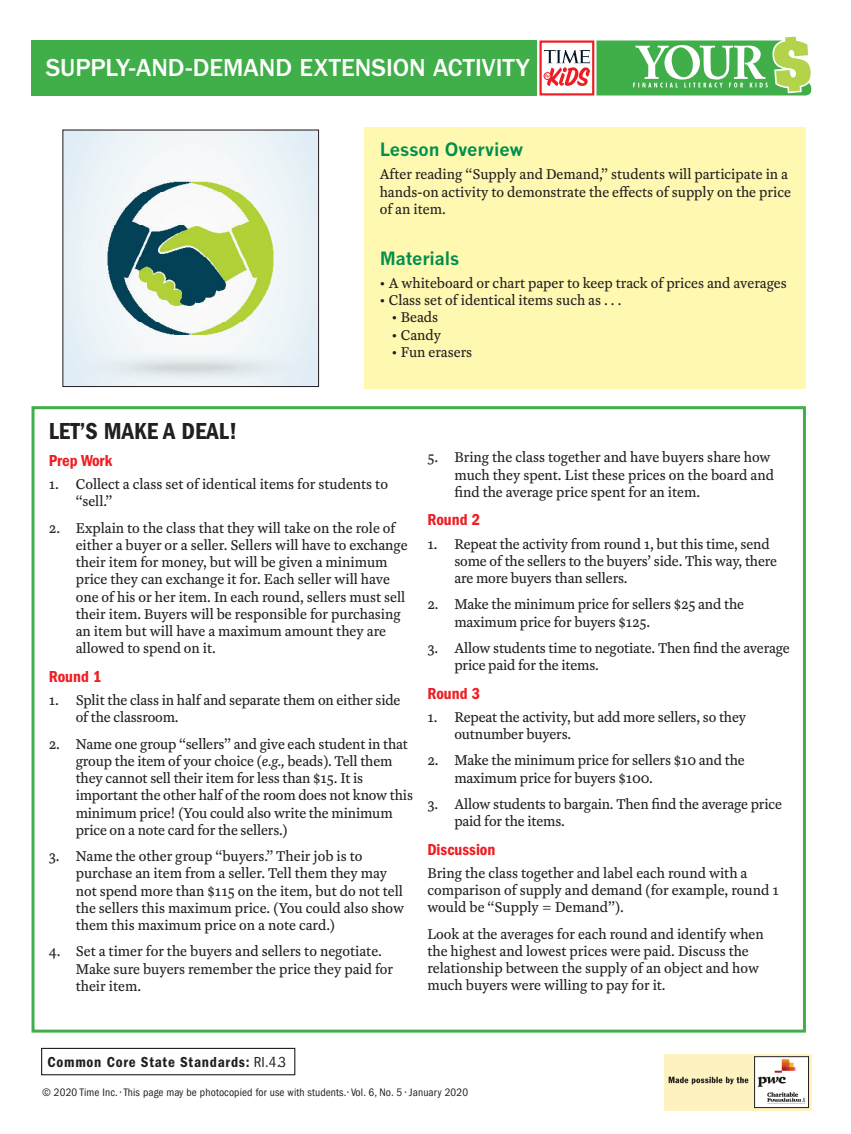
<style>
.page{position:relative;width:851px;height:1134px;background:#fff}
.page>*{position:absolute;margin:0;border:0;box-sizing:border-box;transform-origin:0 0}
.edition_header{font:500 25.5px "ITC Franklin Gothic Std";color:#fff}
.Red_Head_minilesson{font:24px "ITC Franklin Gothic Std Dm Cd";color:#231f20}
.main_idea__PW_header{font:700 18px "News Gothic MT Std";letter-spacing:-.005em;color:#008f4d}
.Lesson_text_bullet_l{font:16.5px "ITC Franklin Gothic Std Dm Cd";color:#ee1d23}
.Lesson_text_bullet_l-2{font:15px/17.2px "Haffner TIME";color:#231f20}
.MainIdea_bodytext{font:15px/17.2px "Haffner TIME";color:#231f20}
.Subhead_2{font:15px "ITC Franklin Gothic Std Dm Cd";letter-spacing:.05em;color:#231f20}
.t1{font:condensed 11.25px "ITC Franklin Gothic Std";letter-spacing:.01em;color:#231f20}
.s1{font-style:italic}
.s2{font-family:"ITC Franklin Gothic Std";font-stretch:condensed}
</style>
<div class="page">
<div style="left:32px;top:40px;width:505px;height:56px;background:#40ae49"></div>
<img style="left:65px;top:132px;width:252px;height:253px">
<div style="left:63px;top:130px;width:256px;height:257px;border:1px solid #231f20"></div>
<div style="left:664px;top:1054px;width:147px;height:56px;background:#fef3be"></div>
<svg style="left:754px;top:1057px;width:54px;height:51px;background:#ddd7d4"></svg>
<svg style="left:668px;top:1077px;width:80px;height:7px"></svg>
<svg style="left:544px;top:50px;width:46px;height:36px"></svg>
<div style="left:539px;top:40px;width:55px;height:56px;border:2px solid #ee1d23"></div>
<div style="left:41px;top:1048px;width:254px;height:27px;border:1px solid #231f20"></div>
<svg style="left:596px;top:37px;width:215px;height:59px"></svg>
<div style="left:364px;top:128px;width:442px;height:261px;background:#fff8b1"></div>
<div style="left:32px;top:406px;width:774px;height:627px;border:3px solid #40ae49"></div>
<p class="edition_header" style="left:46px;top:54px;width:485px">SUPPLY-AND-DEMAND EXTENSION ACTIVITY</p>
<p class="main_idea__PW_header" style="left:380px;top:139px;width:145px">Lesson Overview</p>
<p class="MainIdea_bodytext" style="left:380px;top:166px;width:413px">After reading “Supply and Demand,” students will participate in a hands-on activity to demonstrate the effects of supply on the price of an item.</p>
<p class="main_idea__PW_header" style="left:380px;top:247px;width:81px">Materials</p>
<p class="Lesson_text_bullet_l-2" style="left:380px;top:274px;width:408px">• A whiteboard or chart paper to keep track of prices and averages</p>
<p class="Lesson_text_bullet_l-2" style="left:380px;top:292px;width:243px">• Class set of identical items such as . . .</p>
<p class="Lesson_text_bullet_l-2" style="left:392px;top:309px;width:48px">• Beads</p>
<p class="Lesson_text_bullet_l-2" style="left:392px;top:326px;width:51px">• Candy</p>
<p class="Lesson_text_bullet_l-2" style="left:392px;top:343px;width:82px">• Fun erasers</p>
<p class="Red_Head_minilesson" style="left:49px;top:417px;width:190px">LET’S MAKE A DEAL!</p>
<p class="Lesson_text_bullet_l" style="left:49px;top:451px;width:65px">Prep Work</p>
<p class="Lesson_text_bullet_l-2" style="left:76px;top:476px;width:314px;text-indent:-27px">1. Collect a class set of identical items for students to “sell.”</p>
<p class="Lesson_text_bullet_l-2" style="left:76px;top:519px;width:333px;text-indent:-27px">2. Explain to the class that they will take on the role of either a buyer or a seller. Sellers will have to exchange their item for money, but will be given a minimum price they can exchange it for. Each seller will have one of his or her item. In each round, sellers must sell their item. Buyers will be responsible for purchasing an item but will have a maximum amount they are allowed to spend on it.</p>
<p class="Lesson_text_bullet_l" style="left:49px;top:667px;width:54px">Round 1</p>
<p class="Lesson_text_bullet_l-2" style="left:76px;top:692px;width:326px;text-indent:-27px">1. Split the class in half and separate them on either side of the classroom.</p>
<p class="Lesson_text_bullet_l-2" style="left:76px;top:735px;width:339px;text-indent:-27px">2. Name one group “sellers” and give each student in that group the item of your choice (<span class="s1">e.g.,</span> beads). Tell them they cannot sell their item for less than $15. It is important the other half of the room does not know this minimum price! (You could also write the minimum price on a note card for the sellers.)</p>
<p class="Lesson_text_bullet_l-2" style="left:76px;top:848px;width:330px;text-indent:-27px">3. Name the other group “buyers.” Their job is to purchase an item from a seller. Tell them they may not spend more than $115 on the item, but do not tell the sellers this maximum price. (You could also show them this maximum price on a note card.)</p>
<p class="Lesson_text_bullet_l-2" style="left:76px;top:943px;width:319px;text-indent:-27px">4. Set a timer for the buyers and sellers to negotiate.<br>Make sure buyers remember the price they paid for their item.</p>
<p class="Lesson_text_bullet_l-2" style="left:454px;top:449px;width:321px;text-indent:-27px">5. Bring the class together and have buyers share how much they spent. List these prices on the board and find the average price spent for an item.</p>
<p class="Lesson_text_bullet_l" style="left:427px;top:511px;width:54px">Round 2</p>
<p class="Lesson_text_bullet_l-2" style="left:454px;top:535px;width:324px;text-indent:-27px">1. Repeat the activity from round 1, but this time, send some of the sellers to the buyers’ side. This way, there are more buyers than sellers.</p>
<p class="Lesson_text_bullet_l-2" style="left:454px;top:596px;width:291px;text-indent:-27px">2. Make the minimum price for sellers $25 and the maximum price for buyers $125.</p>
<p class="Lesson_text_bullet_l-2" style="left:454px;top:639px;width:337px;text-indent:-27px">3. Allow students time to negotiate. Then find the average price paid for the items.</p>
<p class="Lesson_text_bullet_l" style="left:427px;top:684px;width:54px">Round 3</p>
<p class="Lesson_text_bullet_l-2" style="left:454px;top:708px;width:293px;text-indent:-27px">1. Repeat the activity, but add more sellers, so they outnumber buyers.</p>
<p class="Lesson_text_bullet_l-2" style="left:454px;top:752px;width:292px;text-indent:-27px">2. Make the minimum price for sellers $10 and the maximum price for buyers $100.</p>
<p class="Lesson_text_bullet_l-2" style="left:454px;top:795px;width:329px;text-indent:-27px">3. Allow students to bargain. Then find the average price paid for the items.</p>
<p class="Lesson_text_bullet_l" style="left:427px;top:840px;width:70px">Discussion</p>
<p class="Lesson_text_bullet_l-2" style="left:427px;top:864px;width:353px">Bring the class together and label each round with a comparison of supply and demand (for example, round 1 would be “Supply = Demand”).</p>
<p class="Lesson_text_bullet_l-2" style="left:427px;top:925px;width:338px">Look at the averages for each round and identify when the highest and lowest prices were paid. Discuss the relationship between the supply of an object and how much buyers were willing to pay for it.</p>
<p class="Subhead_2" style="left:48px;top:1053px;width:240px">Common Core State Standards: <span class="s2">RI.4.3</span></p>
<p class="t1" style="left:42px;top:1086px;width:427px">© 2020 Time Inc. • This page may be photocopied for use with students. • Vol. 6, No. 5 • January 2020</p>
</div>
